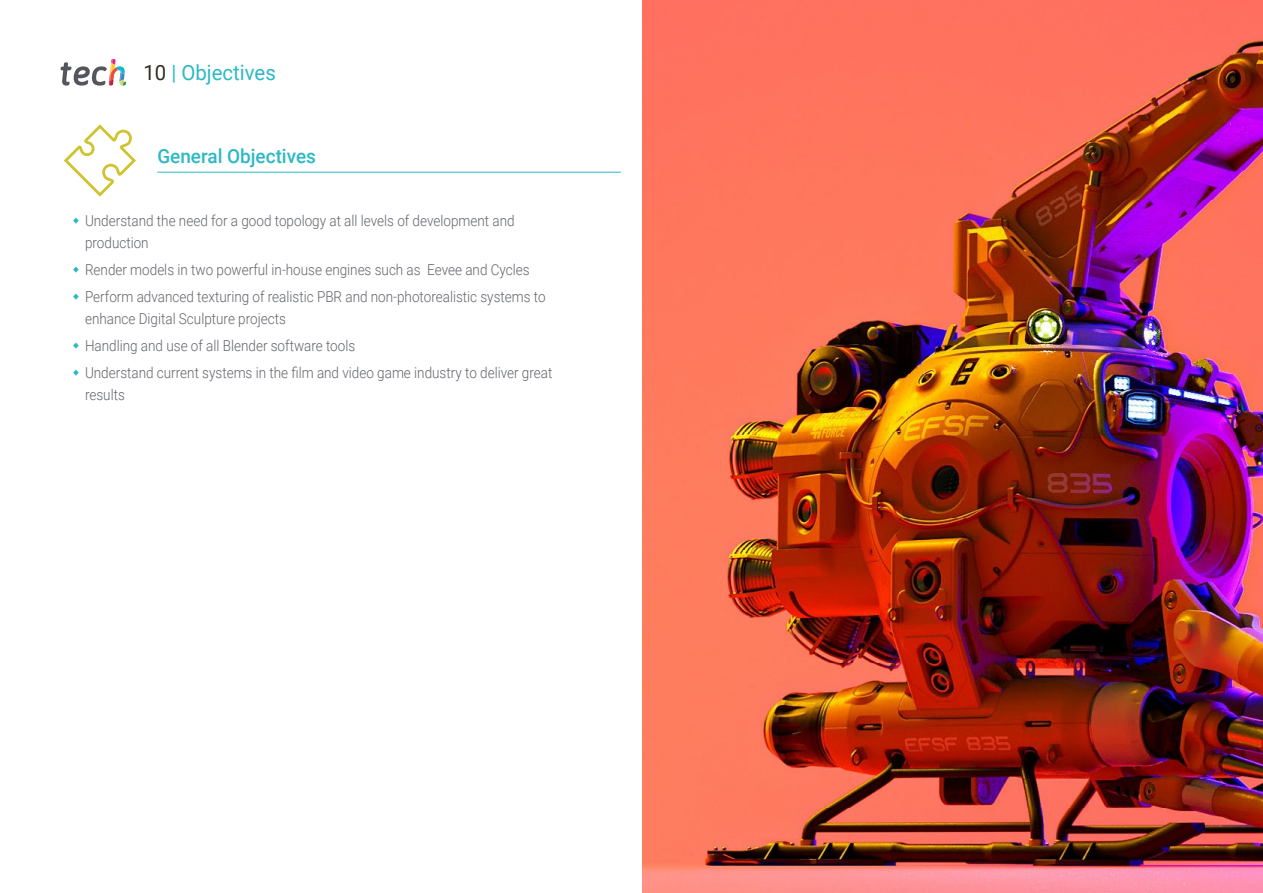
<style>
.page{position:relative;width:1263px;height:893px;background:#fff}
.page>*{position:absolute;margin:0;border:0;box-sizing:border-box;transform-origin:0 0}
.t1{font:21px "Roboto";color:#2db8c5}
.t2{font:500 19.5px "Roboto";color:#2db8c5}
.t3{font:300 15px/26.7px "Roboto";color:#61646a;scale:.9 1}
.s1{color:#312e20}
</style>
<div class="page">
<hr style="left:157px;top:172px;width:464px;height:1px;background:#2db8c5">
<svg style="left:64px;top:124px;width:72px;height:73px"></svg>
<img style="left:642px;top:0;width:621px;height:893px">
<svg style="left:61px;top:59px;width:65px;height:27px"></svg>
<h1 class="t1" style="left:144px;top:57px;width:134px"><span class="s1">10</span> | Objectives</h1>
<h2 class="t2" style="left:157px;top:143px;width:160px">General Objectives</h2>
<p class="t3" style="left:85px;top:209px;width:479px;line-height:22.5px">Understand the need for a good topology at all levels of development and production</p>
<p class="t3" style="left:85px;top:256px;width:513px">Render models in two powerful in-house engines such as Eevee and Cycles<br>Perform advanced texturing of realistic PBR and non-photorealistic systems to</p>
<p class="t3" style="left:85px;top:305px;width:521px">enhance Digital Sculpture projects<br>Handling and use of all Blender software tools<br>Understand current systems in the film and video game industry to deliver great</p>
<p class="t3" style="left:85px;top:381px;width:46px">results</p>
</div>
